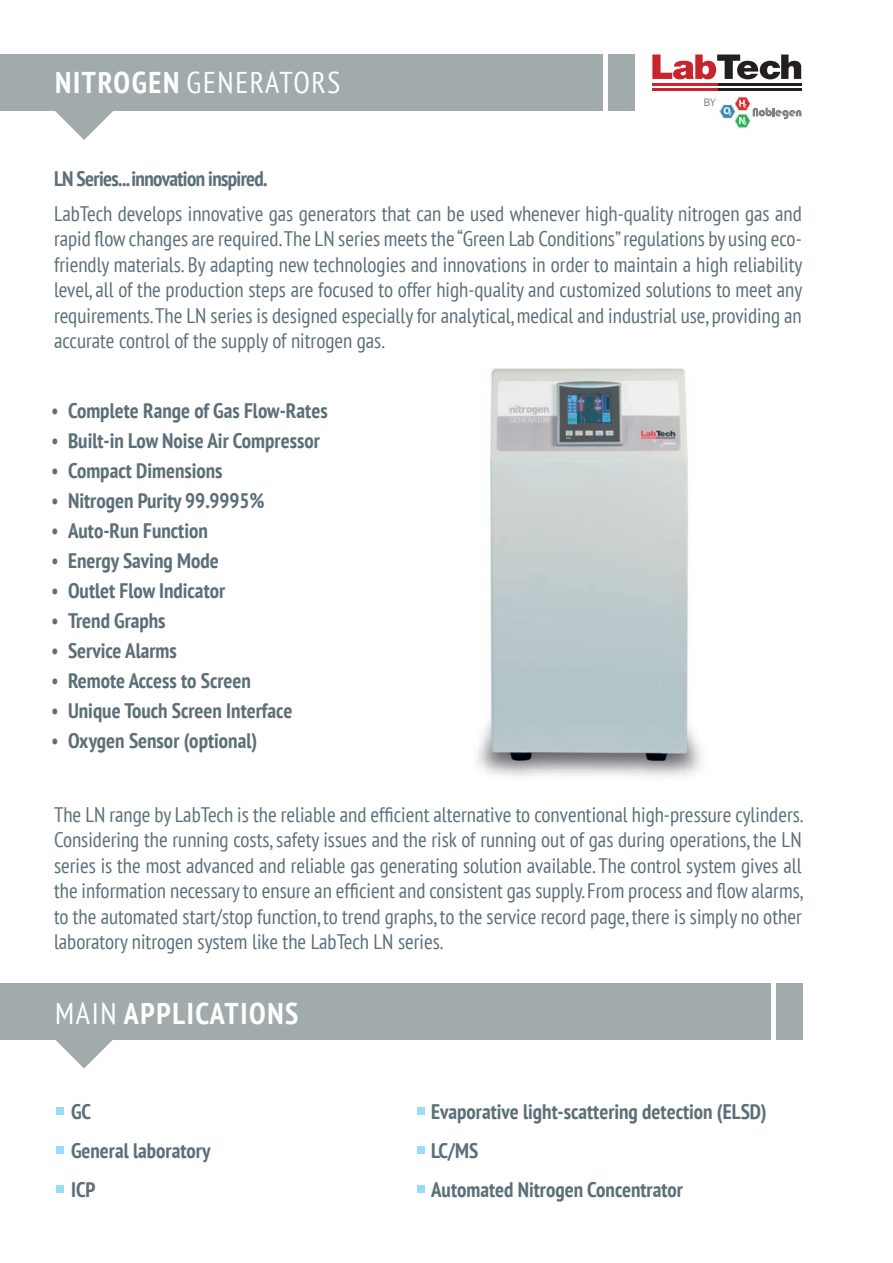
<style>
.page{position:relative;width:893px;height:1263px;background:#fff}
.page>*{position:absolute;margin:0;border:0;box-sizing:border-box;transform-origin:0 0}
.t1{font:condensed 30px "PT Sans";letter-spacing:.055em;color:#fff}
.t2{font:700 condensed 30px "PT Sans";letter-spacing:.055em;color:#fff}
.t3{font:condensed 21px/25.5px "PT Sans";color:#5c6f78;text-align:justify}
.t4{font:700 condensed 21px/39.2px "PT Sans";color:#5c6f78}
.t5{font:700 condensed 21px "PT Sans";letter-spacing:-.03em;color:#5c6f78}
.t6{font:11.1px "Franklin Gothic";color:#808285}
.t7{font:700 10.05px "Myriad Pro";color:#fff}
.s1{font-weight:700}
.s2{font-weight:400}
</style>
<div class="page">
<div style="left:0;top:54px;width:603px;height:56px;background:#a1abac"></div>
<div style="left:608px;top:54px;width:27px;height:56px;background:#a1abac"></div>
<svg style="left:54px;top:110px;width:60px;height:30px"></svg>
<div style="left:0;top:983px;width:771px;height:56px;background:#a1abac"></div>
<div style="left:776px;top:983px;width:27px;height:56px;background:#a1abac"></div>
<svg style="left:54px;top:1039px;width:60px;height:29px"></svg>
<div style="left:57px;top:1107px;width:7px;height:8px;background:#99dbf8"></div>
<div style="left:417px;top:1107px;width:7px;height:8px;background:#99dbf8"></div>
<div style="left:57px;top:1146px;width:7px;height:7px;background:#99dbf8"></div>
<div style="left:57px;top:1185px;width:7px;height:7px;background:#99dbf8"></div>
<div style="left:417px;top:1146px;width:7px;height:7px;background:#99dbf8"></div>
<div style="left:417px;top:1185px;width:7px;height:7px;background:#99dbf8"></div>
<img style="left:477px;top:369px;width:224px;height:408px">
<svg style="left:652px;top:55px;width:149px;height:24px"></svg>
<hr style="left:717px;top:88px;width:84px;height:3px;background:#231f20">
<hr style="left:652px;top:88px;width:65px;height:3px;background:#c8242b">
<hr style="left:717px;top:83px;width:84px;height:3px;background:#231f20">
<hr style="left:652px;top:83px;width:65px;height:3px;background:#c8242b">
<svg style="left:719px;top:96px;width:82px;height:33px"></svg>
<h1 class="t1" style="left:55px;top:63px;width:287px"><span class="s1">NITROGEN</span> GENERATORS</h1>
<p class="t5" style="left:54px;top:164px;width:215px">LN Series... innovation inspired.</p>
<p class="t6" style="left:703px;top:95px;width:14px">BY</p>
<p class="t7" style="left:724px;top:105px;width:9px">O</p>
<p class="t3" style="left:54px;top:200px;width:750px">LabTech develops innovative gas generators that can be used whenever high-quality nitrogen gas and rapid flow changes are required. The LN series meets the “Green Lab Conditions” regulations by using eco&shy;friendly materials. By adapting new technologies and innovations in order to maintain a high reliability level, all of the production steps are focused to offer high-quality and customized solutions to meet any requirements. The LN series is designed especially for analytical, medical and industrial use, providing an accurate control of the supply of nitrogen gas.</p>
<p class="t4" style="left:51px;top:390px;width:278px"><span class="s2">•</span> Complete Range of Gas Flow-Rates</p>
<p class="t4" style="left:51px;top:420px;width:270px"><span class="s2">•</span> Built-in Low Noise Air Compressor</p>
<p class="t4" style="left:51px;top:450px;width:173px"><span class="s2">•</span> Compact Dimensions</p>
<p class="t4" style="left:51px;top:480px;width:215px"><span class="s2">•</span> Nitrogen Purity 99.9995%</p>
<p class="t4" style="left:51px;top:510px;width:158px"><span class="s2">•</span> Auto-Run Function</p>
<p class="t4" style="left:51px;top:540px;width:169px"><span class="s2">•</span> Energy Saving Mode</p>
<p class="t4" style="left:51px;top:570px;width:176px"><span class="s2">•</span> Outlet Flow Indicator</p>
<p class="t4" style="left:51px;top:600px;width:116px"><span class="s2">•</span> Trend Graphs</p>
<p class="t4" style="left:51px;top:630px;width:127px"><span class="s2">•</span> Service Alarms</p>
<p class="t4" style="left:51px;top:660px;width:201px"><span class="s2">•</span> Remote Access to Screen</p>
<p class="t4" style="left:51px;top:690px;width:243px"><span class="s2">•</span> Unique Touch Screen Interface</p>
<p class="t4" style="left:51px;top:720px;width:208px"><span class="s2">•</span> Oxygen Sensor (optional)</p>
<p class="t3" style="left:54px;top:801px;width:751px">The LN range by LabTech is the reliable and efficient alternative to conventional high-pressure cylinders.<br>Considering the running costs, safety issues and the risk of running out of gas during operations, the LN series is the most advanced and reliable gas generating solution available. The control system gives all the information necessary to ensure an efficient and consistent gas supply. From process and flow alarms, to the automated start/stop function, to trend graphs, to the service record page, there is simply no other laboratory nitrogen system like the LabTech LN series.</p>
<h1 class="t2" style="left:55px;top:993px;width:245px"><span class="s2">MAIN</span> APPLICATIONS</h1>
<p class="t4" style="left:71px;top:1091px;width:141px">GC<br>General laboratory<br>ICP</p>
<p class="t4" style="left:431px;top:1091px;width:337px">Evaporative light-scattering detection (ELSD)<br>LC/MS<br>Automated Nitrogen Concentrator</p>
</div>
